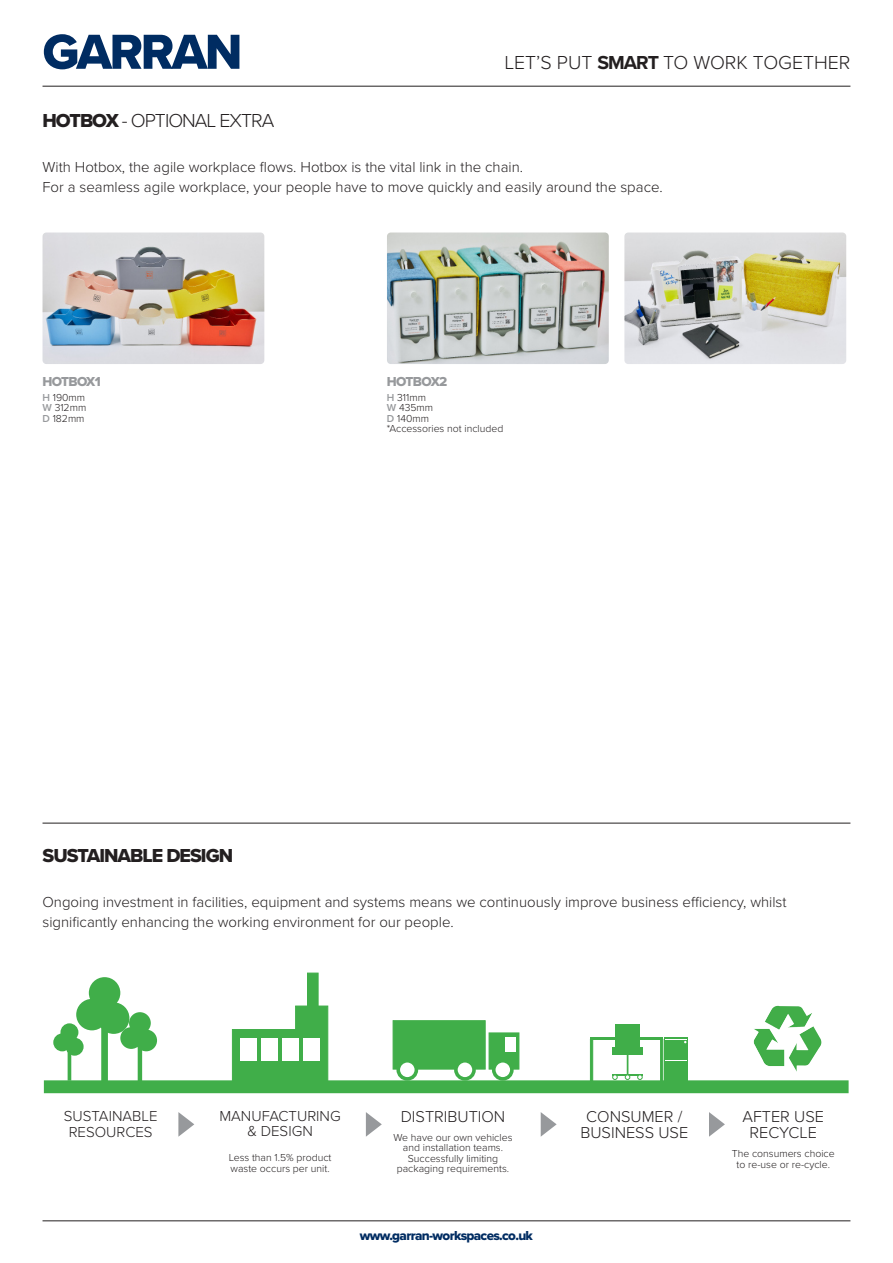
<style>
.page{position:relative;width:893px;height:1263px;background:#fff}
.page>*{position:absolute;margin:0;border:0;box-sizing:border-box;transform-origin:0 0}
.t1{font:51px "Proxima Nova Extrabld";letter-spacing:-.05em;color:#002c62}
.t2{font:300 19.5px "Proxima Nova";color:#231f20}
.t3{font:300 19.5px "Proxima Nova";letter-spacing:-.05em;color:#231f20}
.t4{font:19.5px "Proxima Nova Extrabld";letter-spacing:-.05em;color:#231f20}
.t5{font:300 16.35px/16.4px "Proxima Nova";color:#231f20;text-align:center}
.t6{font:300 15px/19.5px "Proxima Nova";color:#231f20}
.t7{font:13.5px "Proxima Nova Extrabld";letter-spacing:-.05em;color:#002c62}
.t8{font:13.5px "Proxima Nova Extrabld";letter-spacing:-.05em;color:#97999c}
.t9{font:300 10.5px/10.5px "Proxima Nova";color:#231f20;text-align:center}
.s1{font-weight:700}
.s2{font-family:"Proxima Nova Extrabld";font-weight:400}
.s3{font-weight:600;color:#97999c}
</style>
<div class="page">
<hr style="left:43px;top:1220px;width:807px;height:1px;background:#231f20">
<hr style="left:43px;top:86px;width:807px;height:1px;background:#231f20">
<hr style="left:43px;top:823px;width:807px;height:1px;background:#231f20">
<div style="left:44px;top:1080px;width:805px;height:13px;background:#40ae49"></div>
<div style="left:101px;top:1023px;width:7px;height:59px;background:#40ae49"></div>
<div style="left:76px;top:999px;width:32px;height:31px;background:#40ae49;border-radius:50%"></div>
<div style="left:89px;top:977px;width:31px;height:32px;background:#40ae49;border-radius:50%"></div>
<div style="left:98px;top:1002px;width:31px;height:32px;background:#40ae49;border-radius:50%"></div>
<div style="left:120px;top:1027px;width:22px;height:22px;background:#40ae49;border-radius:50%"></div>
<div style="left:129px;top:1012px;width:22px;height:22px;background:#40ae49;border-radius:50%"></div>
<div style="left:135px;top:1029px;width:22px;height:22px;background:#40ae49;border-radius:50%"></div>
<hr style="left:138px;top:1039px;width:4px;height:45px;background:#40ae49">
<div style="left:232px;top:1029px;width:75px;height:54px;background:#40ae49"></div>
<div style="left:295px;top:1006px;width:33px;height:78px;background:#40ae49;border:1px solid #40ae49"></div>
<div style="left:240px;top:1038px;width:17px;height:23px;background:#fff"></div>
<div style="left:261px;top:1038px;width:16px;height:23px;background:#fff"></div>
<div style="left:282px;top:1038px;width:16px;height:23px;background:#fff"></div>
<div style="left:303px;top:1038px;width:16px;height:23px;background:#fff"></div>
<div style="left:307px;top:973px;width:11px;height:37px;background:#40ae49"></div>
<div style="left:393px;top:1020px;width:92px;height:49px;background:#40ae49;border:1px solid #40ae49"></div>
<div style="left:398px;top:1061px;width:18px;height:18px;background:#fff;border-radius:50%"></div>
<div style="left:396px;top:1059px;width:22px;height:22px;border:4px solid #40ae49;border-radius:50%"></div>
<div style="left:456px;top:1061px;width:18px;height:18px;background:#fff;border-radius:50%"></div>
<div style="left:454px;top:1059px;width:22px;height:22px;border:4px solid #40ae49;border-radius:50%"></div>
<div style="left:489px;top:1033px;width:30px;height:36px;background:#40ae49"></div>
<div style="left:494px;top:1061px;width:18px;height:18px;background:#fff;border-radius:50%"></div>
<div style="left:492px;top:1059px;width:22px;height:22px;border:4px solid #40ae49;border-radius:50%"></div>
<div style="left:505px;top:1037px;width:11px;height:15px;background:#fff"></div>
<img style="left:765px;top:1006px;width:12px;height:17px">
<svg style="left:178px;top:1112px;width:16px;height:25px"></svg>
<svg style="left:366px;top:1112px;width:16px;height:25px"></svg>
<svg style="left:541px;top:1112px;width:16px;height:25px"></svg>
<svg style="left:709px;top:1112px;width:16px;height:25px"></svg>
<div style="left:53px;top:1033px;width:18px;height:18px;background:#40ae49;border-radius:50%"></div>
<div style="left:60px;top:1023px;width:18px;height:18px;background:#40ae49;border-radius:50%"></div>
<div style="left:66px;top:1038px;width:18px;height:18px;background:#40ae49;border-radius:50%"></div>
<hr style="left:68px;top:1043px;width:3px;height:38px;background:#40ae49">
<div style="left:590px;top:1039px;width:3px;height:44px;background:#40ae49;border:1px solid #40ae49"></div>
<hr style="left:660px;top:1039px;width:3px;height:44px;background:#40ae49">
<hr style="left:590px;top:1037px;width:73px;height:3px;background:#40ae49">
<div style="left:612px;top:1047px;width:31px;height:8px;background:#40ae49"></div>
<div style="left:615px;top:1024px;width:25px;height:23px;background:#40ae49"></div>
<hr style="left:612px;top:1074px;width:31px;height:1px;background:#40ae49">
<svg style="left:612px;top:1075px;width:6px;height:5px"></svg>
<svg style="left:625px;top:1055px;width:5px;height:25px"></svg>
<svg style="left:637px;top:1075px;width:6px;height:5px"></svg>
<div style="left:664px;top:1037px;width:24px;height:43px;background:#40ae49"></div>
<svg style="left:665px;top:1039px;width:22px;height:4px"></svg>
<img style="left:43px;top:232px;width:221px;height:132px">
<img style="left:387px;top:232px;width:222px;height:132px">
<img style="left:624px;top:232px;width:222px;height:132px">
<p class="t1" style="left:43px;top:14px;width:201px">GARRAN</p>
<p class="t2" style="left:504px;top:48px;width:347px">LET’S PUT <span class="s1">SMART</span> TO WORK TOGETHER</p>
<p class="t3" style="left:43px;top:106px;width:233px"><span class="s2">HOTBOX</span> - OPTIONAL EXTRA</p>
<p class="t6" style="left:43px;top:156px;width:482px">With Hotbox, the agile workplace flows. Hotbox is the vital link in the chain.</p>
<p class="t6" style="left:43px;top:176px;width:622px">For a seamless agile workplace, your people have to move quickly and easily around the space.</p>
<p class="t8" style="left:43px;top:371px;width:60px">HOTBOX1</p>
<p class="t9" style="left:43px;top:392px;width:44px"><span class="s3">H</span> 190mm</p>
<p class="t9" style="left:43px;top:402px;width:45px"><span class="s3">W</span> 312mm</p>
<p class="t9" style="left:43px;top:413px;width:44px"><span class="s3">D</span> 182mm</p>
<p class="t8" style="left:387px;top:371px;width:62px">HOTBOX2</p>
<p class="t9" style="left:387px;top:392px;width:41px"><span class="s3">H</span> 311mm</p>
<p class="t9" style="left:387px;top:402px;width:48px"><span class="s3">W</span> 435mm</p>
<p class="t9" style="left:387px;top:413px;width:44px"><span class="s3">D</span> 140mm</p>
<p class="t9" style="left:387px;top:423px;width:118px">*Accessories not included</p>
<p class="t4" style="left:43px;top:841px;width:192px">SUSTAINABLE DESIGN</p>
<p class="t6" style="left:43px;top:891px;width:746px">Ongoing investment in facilities, equipment and systems means we continuously improve business efficiency, whilst significantly enhancing the working environment for our people.</p>
<p class="t6" style="left:64px;top:1105px;width:95px">SUSTAINABLE</p>
<p class="t6" style="left:69px;top:1121px;width:85px">RESOURCES</p>
<p class="t6" style="left:219px;top:1105px;width:123px">MANUFACTURING</p>
<p class="t6" style="left:247px;top:1120px;width:67px">&amp; DESIGN</p>
<p class="t9" style="left:229px;top:1152px;width:104px">Less than 1.5% product</p>
<p class="t9" style="left:231px;top:1162px;width:101px">waste occurs per unit.</p>
<p class="t5" style="left:401px;top:1107px;width:106px">DISTRIBUTION</p>
<p class="t9" style="left:393px;top:1131px;width:120px">We have our own vehicles and installation teams.<br>Successfully limiting packaging requirements.</p>
<p class="t7" style="left:360px;top:1226px;width:175px">www.garran-workspaces.co.uk</p>
<p class="t5" style="left:580px;top:1107px;width:109px">CONSUMER /<br>BUSINESS USE</p>
<p class="t5" style="left:742px;top:1107px;width:83px">AFTER USE</p>
<p class="t5" style="left:750px;top:1123px;width:69px">RECYCLE</p>
<p class="t9" style="left:732px;top:1148px;width:104px">The consumers choice</p>
<p class="t9" style="left:736px;top:1158px;width:95px">to re-use or re-cycle.</p>
</div>
